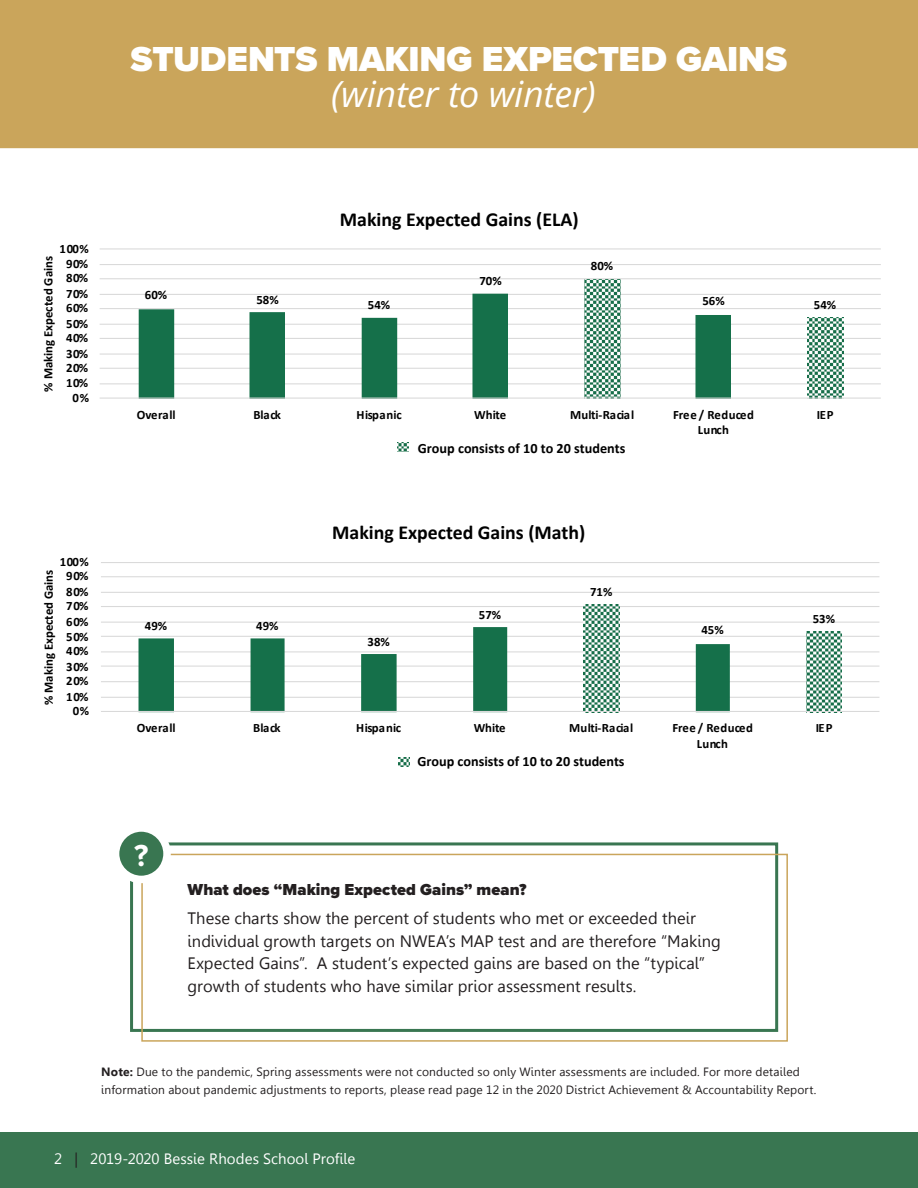
<style>
.page{position:relative;width:918px;height:1188px;background:#fff}
.page>*{position:absolute;margin:0;border:0;box-sizing:border-box;transform-origin:0 0}
.t1{font:900 36px "Proxima Nova";color:#fff}
.t2{font:italic 36px "Open Sans";letter-spacing:-.01em;color:#fff}
.t3{font:700 31.5px "Proxima Nova";color:#fff}
.t4{font:700 19.95px "Calibri";color:#000}
.t5{font:700 19.8px "Calibri";color:#000}
.Body{font:16.5px/22.5px "Leelawadee";color:#231f20}
.PN_Header{font:900 16.5px "Proxima Nova";color:#231f20}
.t6{font:15px "Leelawadee";letter-spacing:.005em;color:#fff}
.t7{font:700 14.25px "Calibri";color:#000}
.t8{font:700 12.75px "Calibri";color:#000}
.t9{font:700 12.75px/15.6px "Calibri";letter-spacing:.02em;color:#000;text-align:center}
.t10{font:12px/18px "Leelawadee";letter-spacing:.015em;color:#231f20}
.s1{font-weight:700}
.s2{color:#231f20}
</style>
<div class="page">
<div style="left:0;top:1132px;width:918px;height:56px;background:#397651"></div>
<div style="left:130px;top:842px;width:648px;height:190px;border:3px solid #397651"></div>
<div style="left:141px;top:854px;width:647px;height:188px;border:2px solid #caa55b"></div>
<div style="left:116px;top:828px;width:51px;height:51px;background:#397651;border-radius:50%"></div>
<div style="left:112px;top:824px;width:59px;height:59px;border:8px solid #fff;border-radius:50%"></div>
<div style="left:0;top:0;width:918px;height:149px;background:#caa55b"></div>
<hr style="left:100px;top:383px;width:781px;height:1px;background:#d9d9d9">
<hr style="left:100px;top:368px;width:781px;height:1px;background:#d9d9d9">
<hr style="left:100px;top:354px;width:781px;height:1px;background:#d9d9d9">
<hr style="left:100px;top:338px;width:781px;height:1px;background:#d9d9d9">
<hr style="left:100px;top:324px;width:781px;height:1px;background:#d9d9d9">
<hr style="left:100px;top:308px;width:781px;height:1px;background:#d9d9d9">
<hr style="left:100px;top:294px;width:781px;height:1px;background:#d9d9d9">
<hr style="left:100px;top:278px;width:781px;height:1px;background:#d9d9d9">
<hr style="left:100px;top:264px;width:781px;height:1px;background:#d9d9d9">
<hr style="left:100px;top:248px;width:781px;height:1px;background:#d9d9d9">
<hr style="left:100px;top:398px;width:781px;height:1px;background:#d9d9d9">
<svg style="left:99px;top:248px;width:780px;height:204px"></svg>
<svg style="left:101px;top:562px;width:778px;height:205px"></svg>
<p class="t1" style="left:131px;top:32px;width:658px">STUDENTS MAKING EXPECTED GAINS</p>
<p class="t2" style="left:331px;top:70px;width:266px">(winter to winter)</p>
<p class="t8" style="left:60px;top:239px;width:31px">100%</p>
<p class="t8" style="left:39px;top:392px;width:137px;rotate:-90deg">% Making Expected Gains</p>
<p class="t8" style="left:66px;top:255px;width:24px">90%</p>
<p class="t8" style="left:66px;top:269px;width:24px">80%</p>
<p class="t8" style="left:66px;top:285px;width:24px">70%</p>
<p class="t8" style="left:66px;top:299px;width:24px">60%</p>
<p class="t8" style="left:66px;top:315px;width:24px">50%</p>
<p class="t8" style="left:66px;top:329px;width:24px">40%</p>
<p class="t8" style="left:66px;top:344px;width:24px">30%</p>
<p class="t8" style="left:66px;top:359px;width:24px">20%</p>
<p class="t8" style="left:66px;top:374px;width:24px">10%</p>
<p class="t8" style="left:73px;top:388px;width:18px">0%</p>
<p class="t8" style="left:60px;top:553px;width:31px">100%</p>
<p class="t8" style="left:39px;top:705px;width:137px;rotate:-90deg">% Making Expected Gains</p>
<p class="t8" style="left:66px;top:567px;width:24px">90%</p>
<p class="t8" style="left:66px;top:583px;width:24px">80%</p>
<p class="t8" style="left:66px;top:597px;width:24px">70%</p>
<p class="t8" style="left:66px;top:612px;width:24px">60%</p>
<p class="t8" style="left:66px;top:628px;width:24px">50%</p>
<p class="t8" style="left:66px;top:642px;width:24px">40%</p>
<p class="t8" style="left:66px;top:658px;width:24px">30%</p>
<p class="t8" style="left:66px;top:672px;width:24px">20%</p>
<p class="t8" style="left:66px;top:688px;width:24px">10%</p>
<p class="t8" style="left:73px;top:702px;width:18px">0%</p>
<p class="t8" style="left:145px;top:286px;width:24px">60%</p>
<p class="t8" style="left:256px;top:290px;width:24px">58%</p>
<p class="t4" style="left:340px;top:205px;width:240px">Making Expected Gains (ELA)</p>
<p class="t8" style="left:368px;top:296px;width:24px">54%</p>
<p class="t8" style="left:479px;top:272px;width:24px">70%</p>
<p class="t8" style="left:591px;top:256px;width:24px">80%</p>
<p class="t8" style="left:702px;top:292px;width:24px">56%</p>
<p class="t8" style="left:814px;top:296px;width:24px">54%</p>
<p class="t8" style="left:137px;top:405px;width:40px">Overall</p>
<p class="t8" style="left:253px;top:405px;width:29px">Black</p>
<p class="t9" style="left:357px;top:406px;width:47px">Hispanic</p>
<p class="t8" style="left:474px;top:405px;width:33px">White</p>
<p class="t8" style="left:570px;top:405px;width:66px">Multi-Racial</p>
<p class="t9" style="left:673px;top:406px;width:82px">Free / Reduced<br>Lunch</p>
<p class="t8" style="left:817px;top:405px;width:18px">IEP</p>
<p class="t7" style="left:418px;top:438px;width:209px">Group consists of 10 to 20 students</p>
<p class="t5" style="left:332px;top:519px;width:254px">Making Expected Gains (Math)</p>
<p class="t8" style="left:145px;top:617px;width:24px">49%</p>
<p class="t8" style="left:256px;top:617px;width:24px">49%</p>
<p class="t8" style="left:368px;top:632px;width:24px">38%</p>
<p class="t8" style="left:479px;top:605px;width:24px">57%</p>
<p class="t8" style="left:590px;top:583px;width:24px">71%</p>
<p class="t8" style="left:702px;top:621px;width:24px">45%</p>
<p class="t8" style="left:813px;top:610px;width:24px">53%</p>
<p class="t8" style="left:137px;top:719px;width:40px">Overall</p>
<p class="t8" style="left:253px;top:719px;width:29px">Black</p>
<p class="t9" style="left:356px;top:720px;width:47px">Hispanic</p>
<p class="t8" style="left:474px;top:719px;width:33px">White</p>
<p class="t8" style="left:569px;top:719px;width:66px">Multi-Racial</p>
<p class="t9" style="left:672px;top:720px;width:82px">Free / Reduced<br>Lunch</p>
<p class="t8" style="left:816px;top:719px;width:18px">IEP</p>
<p class="t7" style="left:417px;top:751px;width:209px">Group consists of 10 to 20 students</p>
<p class="t3" style="left:134px;top:832px;width:16px">?</p>
<p class="PN_Header" style="left:188px;top:877px;width:340px">What does “Making Expected Gains” mean?</p>
<p class="Body" style="left:188px;top:907px;width:535px">These charts show the percent of students who met or exceeded their individual growth targets on NWEA’s MAP test and are therefore “Making Expected Gains”. A student’s expected gains are based on the “typical” growth of students who have similar prior assessment results.</p>
<p class="t10" style="left:101px;top:1063px;width:717px"><span class="s1">Note:</span> Due to the pandemic, Spring assessments were not conducted so only Winter assessments are included. For more detailed information about pandemic adjustments to reports, please read page 12 in the 2020 District Achievement &amp; Accountability Report.</p>
<p class="t6" style="left:54px;top:1150px;width:303px">2 <span class="s2">|</span> 2019-2020 Bessie Rhodes School Profile</p>
</div>
